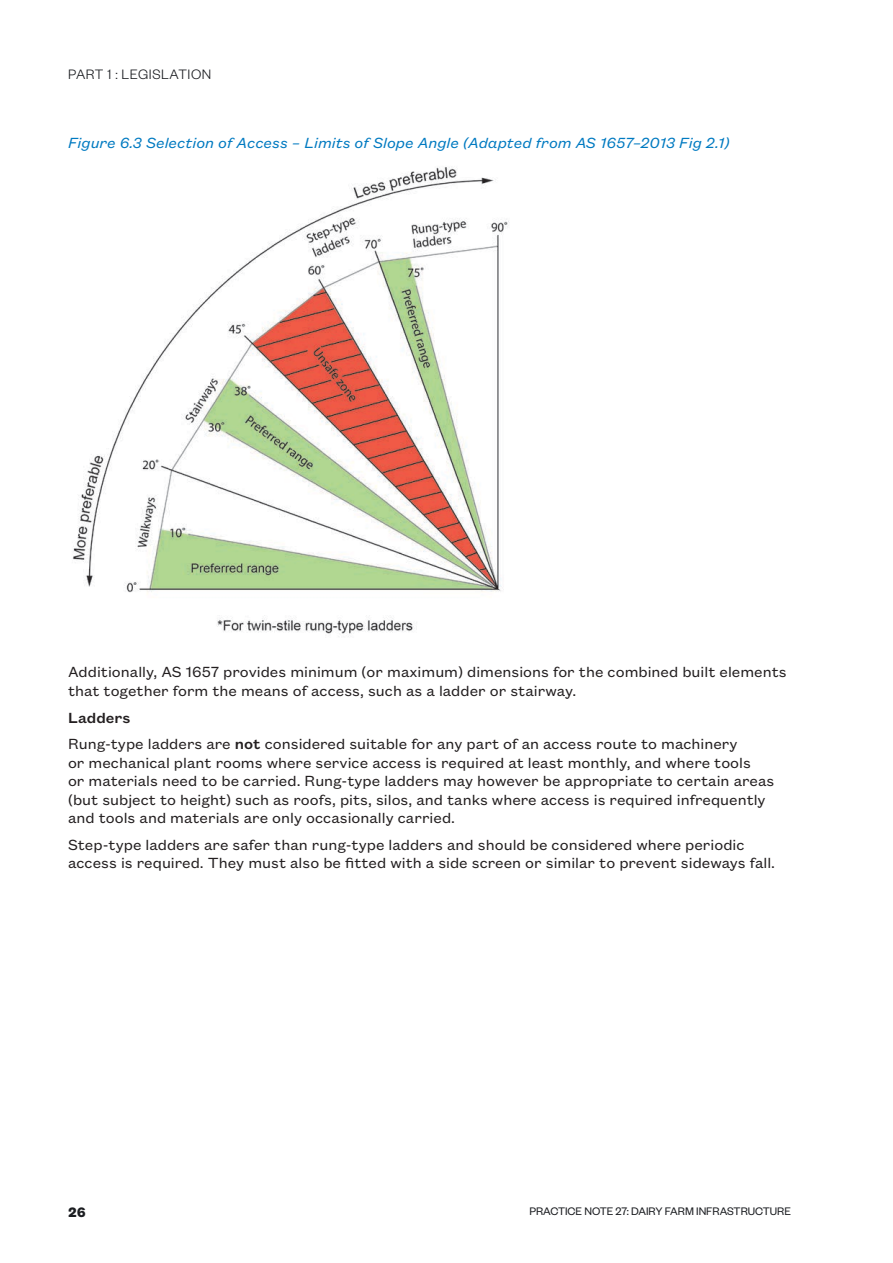
<style>
.page{position:relative;width:893px;height:1263px;background:#fff}
.page>*{position:absolute;margin:0;border:0;box-sizing:border-box;transform-origin:0 0}
.Body{font:16.2px/18.3px "Founders Grotesk Text";color:#231f20}
.Image_caption{font:italic 16.2px "Founders Grotesk Text";color:#007ac1}
.Body-2{font:500 16.2px "Founders Grotesk Text";color:#231f20}
.t1{font:300 15px "Founders Grotesk";letter-spacing:.04em;color:#1b1d21}
.t2{font:700 15px "Founders Grotesk Text";color:#1b1d21}
.t3{font:12px "Founders Grotesk";color:#1b1d21}
.s1{font-weight:500}
</style>
<div class="page">
<img style="left:72px;top:167px;width:437px;height:470px">
<p class="t1" style="left:68px;top:65px;width:145px">PART 1 : LEGISLATION</p>
<p class="Image_caption" style="left:68px;top:132px;width:663px">Figure 6.3 Selection of Access – Limits of Slope Angle (Adapted from AS 1657–2013 Fig 2.1)</p>
<p class="Body" style="left:68px;top:662px;width:720px">Additionally, AS 1657 provides minimum (or maximum) dimensions for the combined built elements that together form the means of access, such as a ladder or stairway.</p>
<p class="Body-2" style="left:68px;top:706px;width:64px">Ladders</p>
<p class="Body" style="left:68px;top:734px;width:708px">Rung-type ladders are <span class="s1">not</span> considered suitable for any part of an access route to machinery<br>or mechanical plant rooms where service access is required at least monthly, and where tools<br>or materials need to be carried. Rung-type ladders may however be appropriate to certain areas (but subject to height) such as roofs, pits, silos, and tanks where access is required infrequently and tools and materials are only occasionally carried.</p>
<p class="Body" style="left:68px;top:834px;width:709px">Step-type ladders are safer than rung-type ladders and should be considered where periodic access is required. They must also be fitted with a side screen or similar to prevent sideways fall.</p>
<p class="t2" style="left:68px;top:1202px;width:19px">26</p>
<p class="t3" style="left:529px;top:1204px;width:263px">PRACTICE NOTE 27: DAIRY FARM INFRASTRUCTURE</p>
</div>
